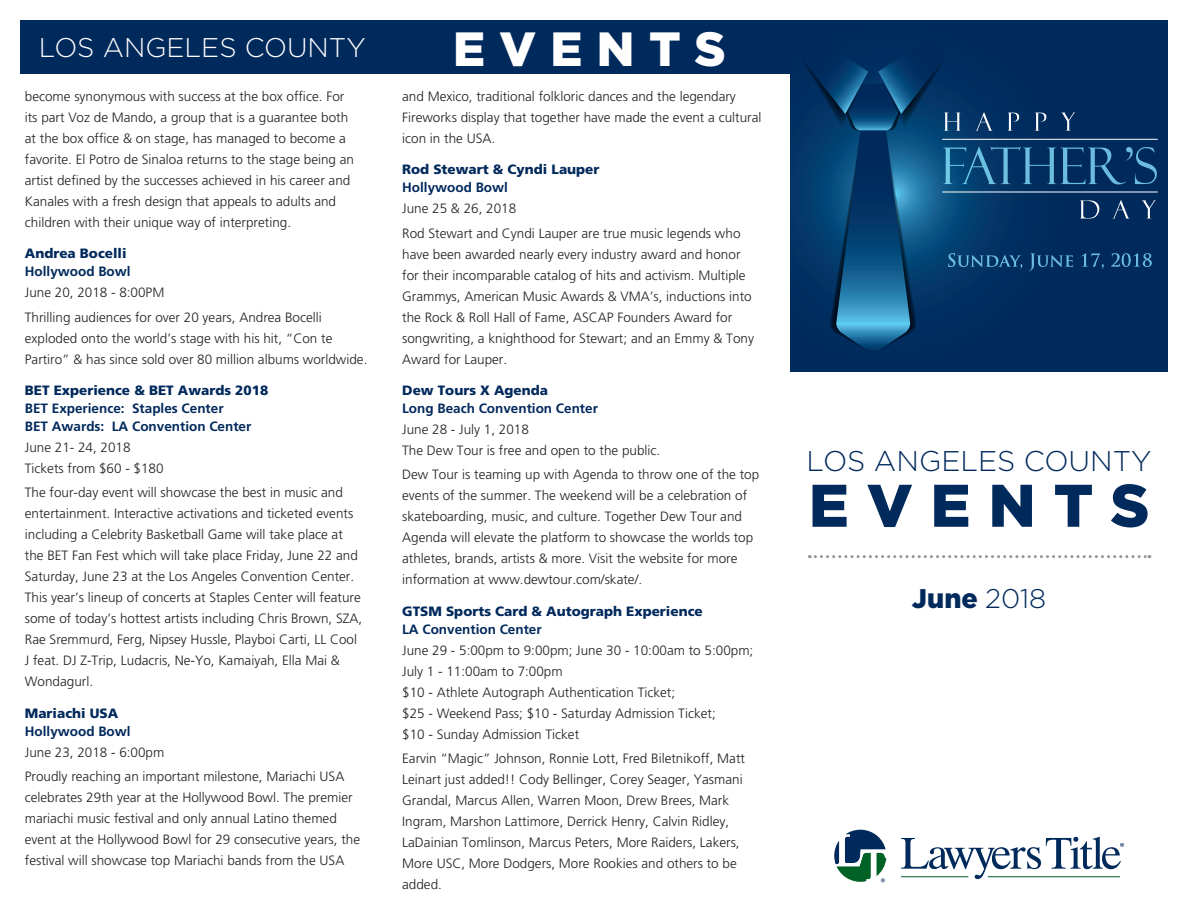
<style>
.page{position:relative;width:1188px;height:918px;background:#fff}
.page>*{position:absolute;margin:0;border:0;box-sizing:border-box;transform-origin:0 0}
.t1{font:900 60px "Gotham";letter-spacing:.3em;color:#00295c}
.t2{font:900 48px "Gotham";letter-spacing:.3em;color:#fff}
.t3{font:300 28.5px "Gotham";color:#00295c}
.t4{font:300 27px "Gotham";color:#fff}
.t5{font:900 27px "Gotham";color:#00295c}
.t6{font:300 13.5px/21px "Frutiger LT Std";color:#231f20}
.t7{font:700 13.5px "Frutiger LT Std";color:#00295c}
.t8{font:900 13.5px "Frutiger LT Std";color:#00295c}
.s1{font-weight:300}
</style>
<div class="page">
<div style="left:791px;top:20px;width:377px;height:352px;background:#00295c"></div>
<hr style="left:942px;top:192px;width:216px;height:1px;background:#fff">
<hr style="left:942px;top:139px;width:216px;height:1px;background:#fff">
<svg style="left:800px;top:59px;width:357px;height:291px"></svg>
<svg style="left:834px;top:830px;width:52px;height:52px"></svg>
<svg style="left:901px;top:837px;width:223px;height:42px"></svg>
<div style="left:21px;top:20px;width:774px;height:54px;background:#00295c"></div>
<svg style="left:809px;top:555px;width:341px;height:3px"></svg>
<p class="t4" style="left:39px;top:31px;width:328px">LOS ANGELES COUNTY</p>
<p class="t2" style="left:453px;top:16px;width:274px">EVENTS</p>
<p class="t6" style="left:25px;top:86px;width:331px">become synonymous with success at the box office. For its part Voz de Mando, a group that is a guarantee both at the box office &amp; on stage, has managed to become a favorite. El Potro de Sinaloa returns to the stage being an artist defined by the successes achieved in his career and Kanales with a fresh design that appeals to adults and children with their unique way of interpreting.</p>
<p class="t8" style="left:25px;top:245px;width:103px">Andrea Bocelli</p>
<p class="t7" style="left:25px;top:264px;width:107px">Hollywood Bowl</p>
<p class="t6" style="left:25px;top:282px;width:141px">June 20, 2018 - 8:00PM</p>
<p class="t6" style="left:25px;top:307px;width:344px">Thrilling audiences for over 20 years, Andrea Bocelli exploded onto the world’s stage with his hit, “Con te<br>Partiro” &amp; has since sold over 80 million albums worldwide.</p>
<p class="t8" style="left:25px;top:382px;width:245px">BET Experience &amp; BET Awards 2018</p>
<p class="t7" style="left:25px;top:400px;width:200px">BET Experience: Staples Center</p>
<p class="t7" style="left:25px;top:418px;width:228px">BET Awards: LA Convention Center</p>
<p class="t6" style="left:25px;top:437px;width:107px">June 21- 24, 2018</p>
<p class="t6" style="left:25px;top:458px;width:140px">Tickets from $60 - $180</p>
<p class="t6" style="left:25px;top:482px;width:339px">The four-day event will showcase the best in music and entertainment. Interactive activations and ticketed events including a Celebrity Basketball Game will take place at the BET Fan Fest which will take place Friday, June 22 and Saturday, June 23 at the Los Angeles Convention Center.<br>This year’s lineup of concerts at Staples Center will feature some of today’s hottest artists including Chris Brown, SZA, Rae Sremmurd, Ferg, Nipsey Hussle, Playboi Carti, LL Cool J feat. DJ Z-Trip, Ludacris, Ne-Yo, Kamaiyah, Ella Mai &amp; Wondagurl.</p>
<p class="t8" style="left:25px;top:705px;width:95px">Mariachi USA</p>
<p class="t7" style="left:25px;top:723px;width:107px">Hollywood Bowl</p>
<p class="t6" style="left:25px;top:742px;width:141px">June 23, 2018 - 6:00pm</p>
<p class="t6" style="left:25px;top:766px;width:337px">Proudly reaching an important milestone, Mariachi USA celebrates 29th year at the Hollywood Bowl. The premier mariachi music festival and only annual Latino themed event at the Hollywood Bowl for 29 consecutive years, the festival will showcase top Mariachi bands from the USA</p>
<p class="t6" style="left:402px;top:86px;width:361px">and Mexico, traditional folkloric dances and the legendary<br>Fireworks display that together have made the event a cultural icon in the USA.</p>
<p class="t8" style="left:402px;top:161px;width:199px">Rod Stewart &amp; Cyndi Lauper</p>
<p class="t7" style="left:402px;top:180px;width:107px">Hollywood Bowl</p>
<p class="t6" style="left:402px;top:198px;width:116px">June 25 &amp; 26, 2018</p>
<p class="t6" style="left:402px;top:223px;width:353px">Rod Stewart and Cyndi Lauper are true music legends who have been awarded nearly every industry award and honor for their incomparable catalog of hits and activism. Multiple Grammys, American Music Awards &amp; VMA’s, inductions into the Rock &amp; Roll Hall of Fame, ASCAP Founders Award for songwriting, a knighthood for Stewart; and an Emmy &amp; Tony Award for Lauper.</p>
<p class="t8" style="left:402px;top:382px;width:147px">Dew Tours X Agenda</p>
<p class="t7" style="left:402px;top:400px;width:197px">Long Beach Convention Center</p>
<p class="t6" style="left:402px;top:419px;width:128px">June 28 - July 1, 2018</p>
<p class="t6" style="left:402px;top:440px;width:260px">The Dew Tour is free and open to the public.</p>
<p class="t6" style="left:402px;top:464px;width:359px">Dew Tour is teaming up with Agenda to throw one of the top events of the summer. The weekend will be a celebration of skateboarding, music, and culture. Together Dew Tour and Agenda will elevate the platform to showcase the worlds top athletes, brands, artists &amp; more. Visit the website for more information at www.dewtour.com/skate/.</p>
<p class="t8" style="left:402px;top:603px;width:302px">GTSM Sports Card &amp; Autograph Experience</p>
<p class="t7" style="left:402px;top:621px;width:141px">LA Convention Center</p>
<p class="t6" style="left:402px;top:640px;width:353px">June 29 - 5:00pm to 9:00pm; June 30 - 10:00am to 5:00pm;<br>July 1 - 11:00am to 7:00pm</p>
<p class="t6" style="left:402px;top:682px;width:315px">$10 - Athlete Autograph Authentication Ticket;<br>$25 - Weekend Pass; $10 - Saturday Admission Ticket; $10 - Sunday Admission Ticket</p>
<p class="t6" style="left:402px;top:748px;width:344px">Earvin “Magic” Johnson, Ronnie Lott, Fred Biletnikoff, Matt Leinart just added!! Cody Bellinger, Corey Seager, Yasmani Grandal, Marcus Allen, Warren Moon, Drew Brees, Mark Ingram, Marshon Lattimore, Derrick Henry, Calvin Ridley, LaDainian Tomlinson, Marcus Peters, More Raiders, Lakers, More USC, More Dodgers, More Rookies and others to be added.</p>
<p class="t3" style="left:807px;top:443px;width:347px">LOS ANGELES COUNTY</p>
<p class="t1" style="left:809px;top:464px;width:342px">EVENTS</p>
<p class="t5" style="left:912px;top:580px;width:136px">June <span class="s1">2018</span></p>
</div>
